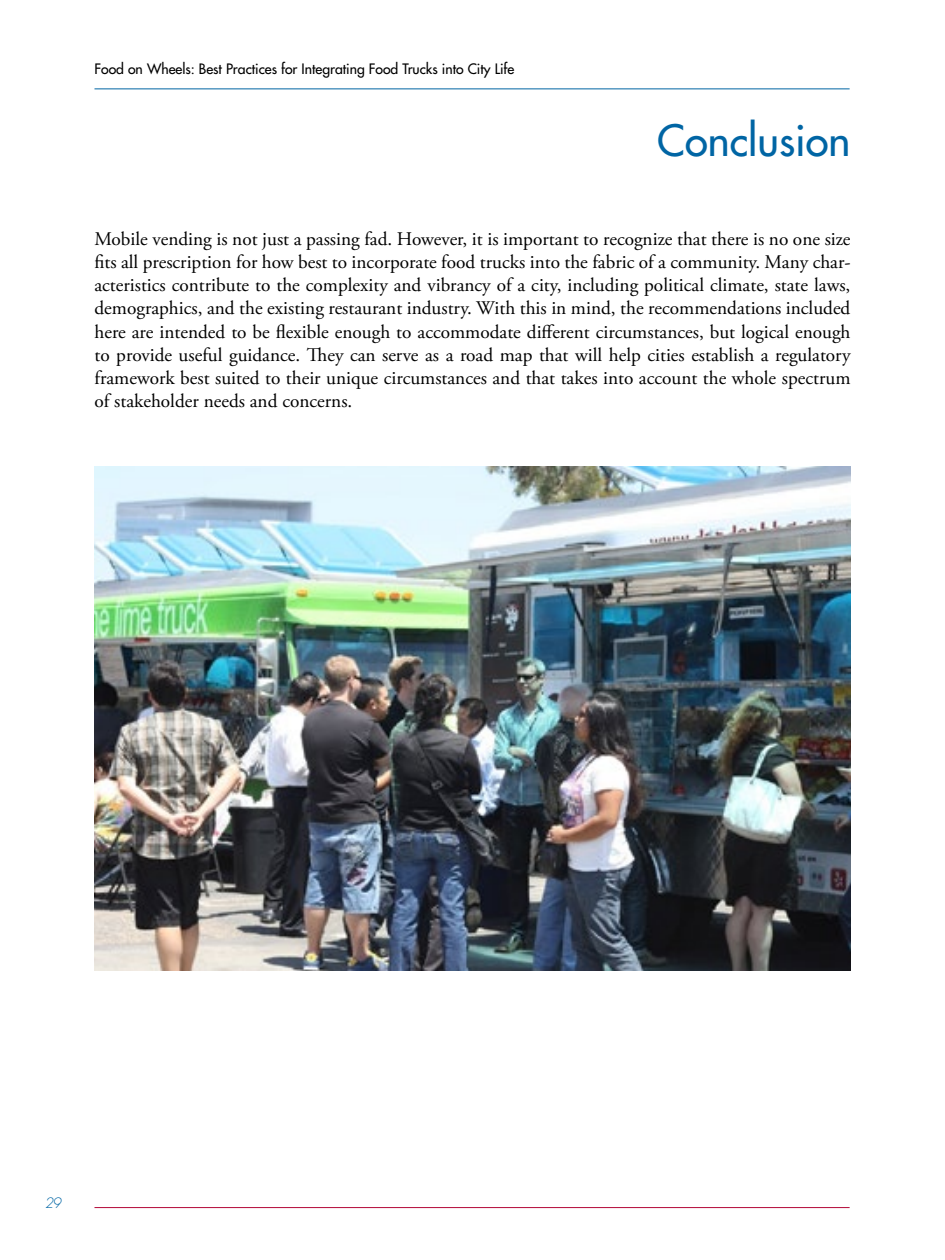
<style>
.page{position:relative;width:945px;height:1260px;background:#fff}
.page>*{position:absolute;margin:0;border:0;box-sizing:border-box;transform-origin:0 0}
.t1{font:42px "Futura";color:#0065a4}
.t2{font:19.25px/23.1px "Adobe Garamond Pro";color:#000;text-align:justify}
.t3{font:14px "Futura";color:#000}
.t4{font:italic 300 14px "Futura";color:#0065a4}
</style>
<div class="page">
<hr style="left:95px;top:88px;width:755px;height:1px;background:#0065a4">
<hr style="left:95px;top:1207px;width:755px;height:1px;background:#b30838">
<img style="left:94px;top:466px;width:756px;height:504px">
<p class="t3" style="left:94px;top:60px;width:421px">Food on Wheels: Best Practices for Integrating Food Trucks into City Life</p>
<p class="t1" style="left:657px;top:114px;width:195px">Conclusion</p>
<p class="t2" style="left:94px;top:228px;width:758px">Mobile vending is not just a passing fad. However, it is important to recognize that there is no one size fts all prescription for how best to incorporate food trucks into the fabric of a community. Many char&shy;acteristics contribute to the complexity and vibrancy of a city, including political climate, state laws, demographics, and the existing restaurant industry. With this in mind, the recommendations included here are intended to be fexible enough to accommodate diferent circumstances, but logical enough to provide useful guidance. Tey can serve as a road map that will help cities establish a regulatory framework best suited to their unique circumstances and that takes into account the whole spectrum of stakeholder needs and concerns.</p>
<p class="t4" style="left:45px;top:1194px;width:18px">29</p>
</div>
